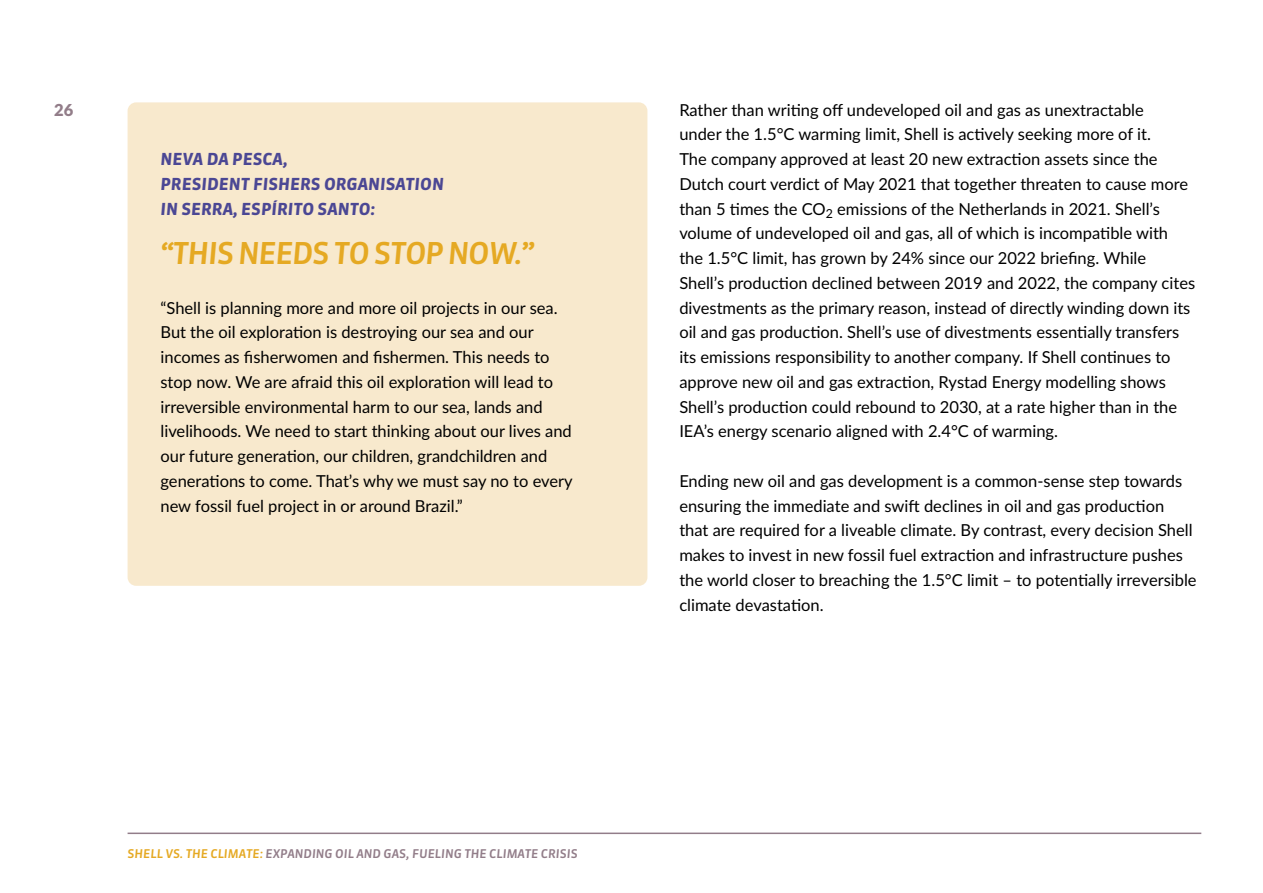
<style>
.page{position:relative;width:1263px;height:893px;background:#fff}
.page>*{position:absolute;margin:0;border:0;box-sizing:border-box;transform-origin:0 0}
._04B_SUBKOP_titel{font:italic 500 30px "Sanuk";letter-spacing:-.04em;color:#e5a923}
._01_PLAT{font:16.5px/24.8px "Lato";color:#000}
.FIGURE-TABLE_number{font:italic 700 16.5px "Sanuk";color:#4b4794}
.t1{font:900 16.5px "Lato";color:#927d89}
.t2{font:italic 500 12px "Sanuk";color:#927d89}
.s1{color:#e5a923}
</style>
<div class="page">
<hr style="left:128px;top:833px;width:1073px;height:1px;background:#927d89">
<div style="left:128px;top:102px;width:519px;height:484px;background:#f8e9cd;border-radius:9px"></div>
<p class="t1" style="left:54px;top:97px;width:21px">26</p>
<p class="FIGURE-TABLE_number" style="left:160px;top:149px;width:129px">NEVA DA PESCA,</p>
<p class="FIGURE-TABLE_number" style="left:160px;top:174px;width:285px">PRESIDENT FISHERS ORGANISATION</p>
<p class="FIGURE-TABLE_number" style="left:160px;top:198px;width:216px">IN SERRA, ESPÍRITO SANTO:</p>
<p class="_04B_SUBKOP_titel" style="left:160px;top:234px;width:376px">“THIS NEEDS TO STOP NOW.”</p>
<p class="_01_PLAT" style="left:160px;top:294px;width:414px">“Shell is planning more and more oil projects in our sea.<br>But the oil exploration is destroying our sea and our incomes as fisherwomen and fishermen. This needs to stop now. We are afraid this oil exploration will lead to irreversible environmental harm to our sea, lands and livelihoods. We need to start thinking about our lives and our future generation, our children, grandchildren and generations to come. That’s why we must say no to every new fossil fuel project in or around Brazil.”</p>
<p class="t2" style="left:128px;top:846px;width:452px"><span class="s1">SHELL VS. THE CLIMATE:</span> EXPANDING OIL AND GAS, FUELING THE CLIMATE CRISIS</p>
<p class="_01_PLAT" style="left:679px;top:96px;width:517px">Rather than writing off undeveloped oil and gas as unextractable<br>under the 1.5°C warming limit, Shell is actively seeking more of it.<br>The company approved at least 20 new extraction assets since the Dutch court verdict of May 2021 that together threaten to cause more than 5 times the CO<sub>2</sub> emissions of the Netherlands in 2021. Shell’s volume of undeveloped oil and gas, all of which is incompatible with the 1.5°C limit, has grown by 24% since our 2022 briefing. While<br>Shell’s production declined between 2019 and 2022, the company cites divestments as the primary reason, instead of directly winding down its oil and gas production. Shell’s use of divestments essentially transfers its emissions responsibility to another company. If Shell continues to approve new oil and gas extraction, Rystad Energy modelling shows Shell’s production could rebound to 2030, at a rate higher than in the IEA’s energy scenario aligned with 2.4°C of warming.</p>
<p class="_01_PLAT" style="left:679px;top:468px;width:519px">Ending new oil and gas development is a common-sense step towards ensuring the immediate and swift declines in oil and gas production that are required for a liveable climate. By contrast, every decision Shell makes to invest in new fossil fuel extraction and infrastructure pushes the world closer to breaching the 1.5°C limit – to potentially irreversible climate devastation.</p>
</div>
